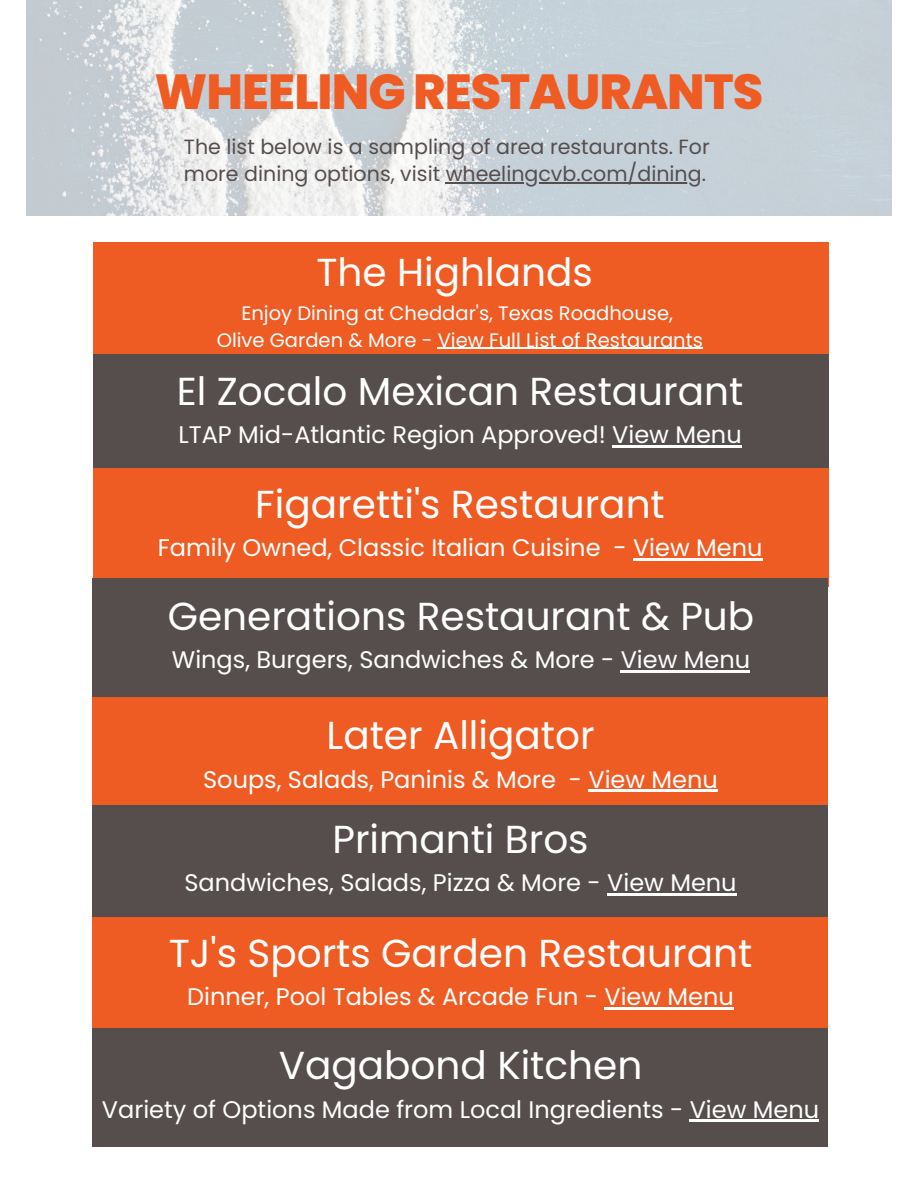
<style>
.page{position:relative;width:918px;height:1188px;background:#fff}
.page>*{position:absolute;margin:0;border:0;box-sizing:border-box;transform-origin:0 0}
.t1{font:800 49.2px "Poppins";letter-spacing:-.02em;color:#ef5c23}
.t2{font:39px "Poppins";color:#fff}
.t3{font:24px "Poppins";color:#fff}
.t4{font:20.55px/27.8px "Poppins";color:#554e4c}
.t5{font:19.5px/27px "Poppins";color:#fff;text-align:center}
</style>
<div class="page">
<img style="left:27px;top:0;width:865px;height:215px">
<div style="left:93px;top:243px;width:736px;height:118px;background:#ef5c23"></div>
<hr style="left:438px;top:348px;width:265px;height:1px;background:#fff">
<div style="left:93px;top:355px;width:736px;height:118px;background:#554e4c"></div>
<hr style="left:612px;top:445px;width:130px;height:2px;background:#fff">
<div style="left:93px;top:468px;width:736px;height:118px;background:#ef5c23"></div>
<hr style="left:633px;top:559px;width:129px;height:2px;background:#fff">
<div style="left:92px;top:691px;width:736px;height:119px;background:#ef5c23"></div>
<hr style="left:588px;top:790px;width:130px;height:2px;background:#fff">
<div style="left:92px;top:805px;width:736px;height:118px;background:#554e4c"></div>
<hr style="left:607px;top:894px;width:130px;height:2px;background:#fff">
<div style="left:92px;top:918px;width:736px;height:118px;background:#ef5c23"></div>
<hr style="left:604px;top:1007px;width:130px;height:2px;background:#fff">
<div style="left:92px;top:1028px;width:736px;height:118px;background:#554e4c"></div>
<hr style="left:690px;top:1120px;width:129px;height:2px;background:#fff">
<div style="left:92px;top:579px;width:736px;height:118px;background:#554e4c"></div>
<hr style="left:621px;top:671px;width:129px;height:2px;background:#fff">
<hr style="left:446px;top:183px;width:256px;height:1px;background:#554e4c">
<h1 class="t1" style="left:155px;top:58px;width:610px">WHEELING RESTAURANTS</h1>
<p class="t4" style="left:184px;top:133px;width:527px">The list below is a sampling of area restaurants. For more dining options, visit wheelingcvb.com/dining.</p>
<h2 class="t2" style="left:317px;top:245px;width:278px">The Highlands</h2>
<p class="t5" style="left:217px;top:299px;width:488px">Enjoy Dining at Cheddar's, Texas Roadhouse,<br>Olive Garden &amp; More - View Full List of Restaurants</p>
<h2 class="t2" style="left:177px;top:364px;width:568px">El Zocalo Mexican Restaurant</h2>
<p class="t3" style="left:178px;top:418px;width:565px">LTAP Mid-Atlantic Region Approved! View Menu</p>
<h2 class="t2" style="left:255px;top:477px;width:411px">Figaretti's Restaurant</h2>
<p class="t3" style="left:158px;top:531px;width:606px">Family Owned, Classic Italian Cuisine - View Menu</p>
<h2 class="t2" style="left:168px;top:589px;width:588px">Generations Restaurant &amp; Pub</h2>
<p class="t3" style="left:172px;top:643px;width:580px">Wings, Burgers, Sandwiches &amp; More - View Menu</p>
<h2 class="t2" style="left:326px;top:708px;width:270px">Later Alligator</h2>
<p class="t3" style="left:203px;top:762px;width:516px">Soups, Salads, Paninis &amp; More - View Menu</p>
<h2 class="t2" style="left:332px;top:812px;width:258px">Primanti Bros</h2>
<p class="t3" style="left:184px;top:866px;width:554px">Sandwiches, Salads, Pizza &amp; More - View Menu</p>
<h2 class="t2" style="left:169px;top:926px;width:585px">TJ's Sports Garden Restaurant</h2>
<p class="t3" style="left:187px;top:980px;width:548px">Dinner, Pool Tables &amp; Arcade Fun - View Menu</p>
<h2 class="t2" style="left:279px;top:1038px;width:365px">Vagabond Kitchen</h2>
<p class="t3" style="left:102px;top:1092px;width:719px">Variety of Options Made from Local Ingredients - View Menu</p>
</div>
